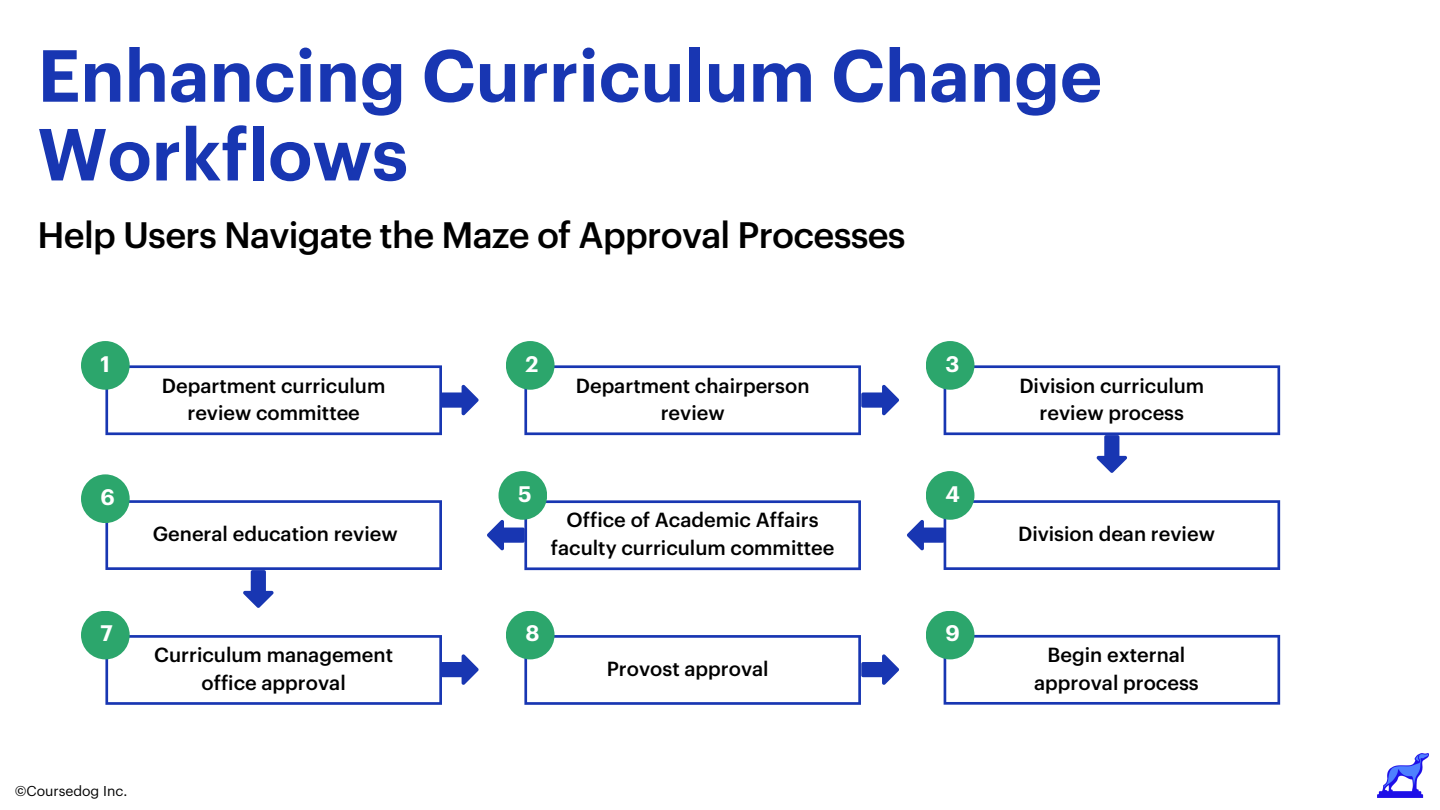
<style>
.page{position:relative;width:1440px;height:810px;background:#fff}
.page>*{position:absolute;margin:0;border:0;box-sizing:border-box;transform-origin:0 0}
.t1{font:600 72px/78.8px "Graphik";color:#1836b2}
.t2{font:500 36px "Graphik";letter-spacing:-.02em;color:#000}
.t3{font:600 22px "Graphik";color:#fff}
.t4{font:500 20px/27.8px "Graphik";color:#000;text-align:center}
.t5{font:14px "Graphik";color:#000}
</style>
<div class="page">
<img style="left:1377px;top:754px;width:51px;height:44px">
<svg style="left:944px;top:635px;width:336px;height:70px"></svg>
<svg style="left:105px;top:365px;width:374px;height:70px"></svg>
<svg style="left:524px;top:365px;width:375px;height:70px"></svg>
<svg style="left:944px;top:365px;width:336px;height:108px"></svg>
<svg style="left:907px;top:500px;width:373px;height:70px"></svg>
<svg style="left:487px;top:500px;width:374px;height:70px"></svg>
<svg style="left:105px;top:500px;width:337px;height:108px"></svg>
<svg style="left:105px;top:635px;width:374px;height:70px"></svg>
<svg style="left:524px;top:635px;width:375px;height:70px"></svg>
<div style="left:81px;top:341px;width:49px;height:49px;background:#2ca66c;border-radius:50%"></div>
<div style="left:506px;top:341px;width:49px;height:49px;background:#2ca66c;border-radius:50%"></div>
<div style="left:926px;top:341px;width:48px;height:49px;background:#2ca66c;border-radius:50%"></div>
<div style="left:926px;top:471px;width:48px;height:49px;background:#2ca66c;border-radius:50%"></div>
<div style="left:499px;top:471px;width:48px;height:49px;background:#2ca66c;border-radius:50%"></div>
<div style="left:81px;top:474px;width:49px;height:49px;background:#2ca66c;border-radius:50%"></div>
<div style="left:926px;top:611px;width:48px;height:48px;background:#2ca66c;border-radius:50%"></div>
<div style="left:506px;top:611px;width:49px;height:48px;background:#2ca66c;border-radius:50%"></div>
<div style="left:81px;top:611px;width:49px;height:48px;background:#2ca66c;border-radius:50%"></div>
<h1 class="t1" style="left:38px;top:39px;width:1066px">Enhancing Curriculum Change<br>Workflows</h1>
<h2 class="t2" style="left:38px;top:218px;width:870px">Help Users Navigate the Maze of Approval Processes</h2>
<p class="t3" style="left:101px;top:354px;width:11px">1</p>
<p class="t3" style="left:525px;top:354px;width:15px">2</p>
<p class="t3" style="left:945px;top:354px;width:15px">3</p>
<p class="t4" style="left:162px;top:372px;width:225px">Department curriculum review committee</p>
<p class="t4" style="left:576px;top:372px;width:235px">Department chairperson review</p>
<p class="t4" style="left:1019px;top:372px;width:187px">Division curriculum review process</p>
<p class="t3" style="left:101px;top:487px;width:16px">6</p>
<p class="t3" style="left:518px;top:484px;width:15px">5</p>
<p class="t3" style="left:945px;top:484px;width:16px">4</p>
<p class="t4" style="left:153px;top:521px;width:246px">General education review</p>
<p class="t4" style="left:551px;top:507px;width:285px">Office of Academic Affairs faculty curriculum committee</p>
<p class="t3" style="left:101px;top:623px;width:14px">7</p>
<p class="t3" style="left:525px;top:623px;width:16px">8</p>
<p class="t3" style="left:945px;top:623px;width:16px">9</p>
<p class="t4" style="left:154px;top:642px;width:240px">Curriculum management office approval</p>
<p class="t5" style="left:15px;top:784px;width:114px">©Coursedog Inc.</p>
<p class="t4" style="left:607px;top:656px;width:163px">Provost approval</p>
<p class="t4" style="left:1018px;top:521px;width:198px">Division dean review</p>
<p class="t4" style="left:1034px;top:642px;width:166px">Begin external approval process</p>
</div>
